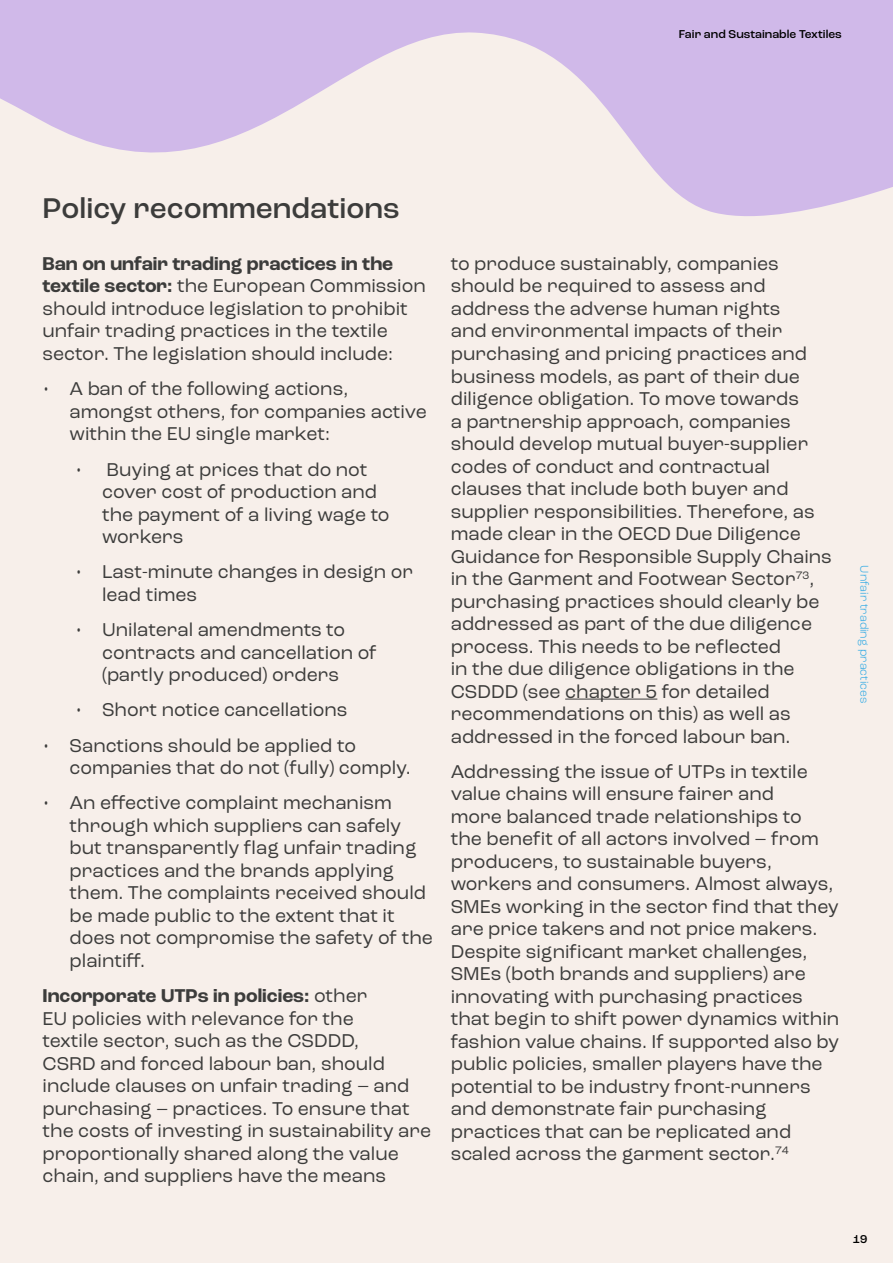
<style>
.page{position:relative;width:893px;height:1263px;background:#f7efea}
.page>*{position:absolute;margin:0;border:0;box-sizing:border-box;transform-origin:0 0}
.t1{font:500 30px "Roc Grotesk";color:#3c3c3b}
.t2{font:19.5px/22.5px "Roc Grotesk";color:#3c3c3b}
.t3{font:500 12px "Roc Grotesk";color:#000}
.t4{font:300 12px "Roc Grotesk";color:#29a7e4}
.s1{font-weight:700}
</style>
<div class="page">
<hr style="left:565px;top:699px;width:92px;height:1px;background:#3c3c3b">
<svg style="left:0;top:0;width:893px;height:216px;fill:#d0b9e9"></svg>
<p class="t3" style="left:679px;top:27px;width:165px">Fair and Sustainable Textiles</p>
<h1 class="t1" style="left:43px;top:190px;width:359px">Policy recommendations</h1>
<p class="t2" style="left:43px;top:252px;width:385px"><span class="s1">Ban on unfair trading practices in the textile sector:</span> the European Commission should introduce legislation to prohibit unfair trading practices in the textile sector. The legislation should include:</p>
<p class="t2" style="left:70px;top:378px;width:359px;text-indent:-27px">• A ban of the following actions, amongst others, for companies active within the EU single market:</p>
<p class="t2" style="left:102px;top:458px;width:289px;text-indent:-27px">• Buying at prices that do not cover cost of production and the payment of a living wage to workers</p>
<p class="t2" style="left:102px;top:561px;width:313px;text-indent:-27px">• Last-minute changes in design or lead times</p>
<p class="t2" style="left:102px;top:618px;width:276px;text-indent:-27px">• Unilateral amendments to contracts and cancellation of (partly produced) orders</p>
<p class="t2" style="left:75px;top:699px;width:274px">• Short notice cancellations</p>
<p class="t2" style="left:70px;top:734px;width:343px;text-indent:-27px">• Sanctions should be applied to companies that do not (fully) comply.</p>
<p class="t2" style="left:70px;top:792px;width:365px;text-indent:-27px">• An effective complaint mechanism through which suppliers can safely but transparently flag unfair trading practices and the brands applying them. The complaints received should be made public to the extent that it does not compromise the safety of the plaintiff.</p>
<p class="t2" style="left:43px;top:984px;width:390px"><span class="s1">Incorporate UTPs in policies:</span> other<br>EU policies with relevance for the<br>textile sector, such as the CSDDD,<br>CSRD and forced labour ban, should include clauses on unfair trading – and purchasing – practices. To ensure that the costs of investing in sustainability are proportionally shared along the value chain, and suppliers have the means</p>
<p class="t2" style="left:451px;top:252px;width:383px">to produce sustainably, companies should be required to assess and address the adverse human rights<br>and environmental impacts of their purchasing and pricing practices and business models, as part of their due diligence obligation. To move towards<br>a partnership approach, companies should develop mutual buyer-supplier codes of conduct and contractual clauses that include both buyer and supplier responsibilities. Therefore, as made clear in the OECD Due Diligence Guidance for Responsible Supply Chains in the Garment and Footwear Sector<sup>73</sup>, purchasing practices should clearly be addressed as part of the due diligence process. This needs to be reflected<br>in the due diligence obligations in the CSDDD (see chapter 5 for detailed recommendations on this) as well as addressed in the forced labour ban.</p>
<p class="t2" style="left:451px;top:760px;width:390px">Addressing the issue of UTPs in textile value chains will ensure fairer and<br>more balanced trade relationships to<br>the benefit of all actors involved – from producers, to sustainable buyers, workers and consumers. Almost always, SMEs working in the sector find that they are price takers and not price makers.<br>Despite significant market challenges, SMEs (both brands and suppliers) are innovating with purchasing practices that begin to shift power dynamics within fashion value chains. If supported also by public policies, smaller players have the potential to be industry front-runners and demonstrate fair purchasing practices that can be replicated and scaled across the garment sector.<sup>74</sup></p>
<p class="t4" style="left:872px;top:565px;width:139px;rotate:90deg">Unfair trading practices</p>
<p class="t3" style="left:853px;top:1231px;width:16px">19</p>
</div>
